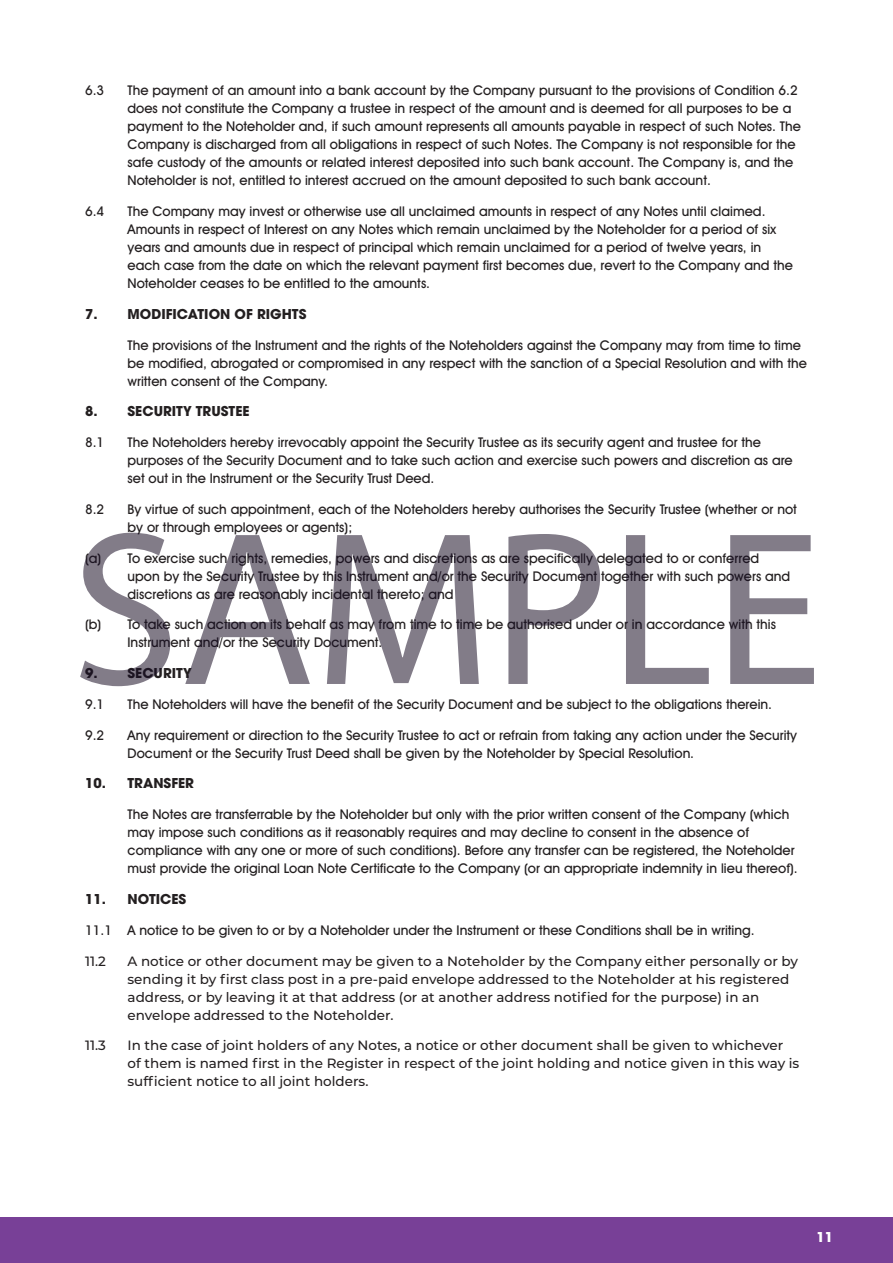
<style>
.page{position:relative;width:893px;height:1263px;background:#fff}
.page>*{position:absolute;margin:0;border:0;box-sizing:border-box;transform-origin:0 0}
.t1{font:500 13.5px/18px "Avant Garde IT Cby BT";color:#231f20}
.t2{font:500 13.5px/18px "Montserrat";color:#231f20}
.t3{font:700 13.5px "ITC Avant Garde Pro";color:#231f20}
.t4{font:700 13.5px "ITC Avant Garde Pro";color:#fff}
</style>
<div class="page">
<div style="left:0;top:1217px;width:893px;height:46px;background:#784097"></div>
<svg style="left:80px;top:533px;width:90px;height:153px"></svg>
<svg style="left:185px;top:535px;width:125px;height:149px"></svg>
<svg style="left:327px;top:535px;width:152px;height:149px"></svg>
<svg style="left:508px;top:534px;width:92px;height:150px"></svg>
<svg style="left:626px;top:535px;width:83px;height:149px"></svg>
<svg style="left:730px;top:535px;width:84px;height:149px"></svg>
<p class="t1" style="left:85px;top:81px;width:21px">6.3</p>
<p class="t1" style="left:128px;top:81px;width:675px">The payment of an amount into a bank account by the Company pursuant to the provisions of Condition 6.2 does not constitute the Company a trustee in respect of the amount and is deemed for all purposes to be a payment to the Noteholder and, if such amount represents all amounts payable in respect of such Notes. The Company is discharged from all obligations in respect of such Notes. The Company is not responsible for the safe custody of the amounts or related interest deposited into such bank account. The Company is, and the Noteholder is not, entitled to interest accrued on the amount deposited to such bank account.</p>
<p class="t1" style="left:85px;top:202px;width:21px">6.4</p>
<p class="t1" style="left:128px;top:202px;width:667px">The Company may invest or otherwise use all unclaimed amounts in respect of any Notes until claimed.<br>Amounts in respect of Interest on any Notes which remain unclaimed by the Noteholder for a period of six years and amounts due in respect of principal which remain unclaimed for a period of twelve years, in each case from the date on which the relevant payment first becomes due, revert to the Company and the Noteholder ceases to be entitled to the amounts.</p>
<p class="t3" style="left:85px;top:305px;width:223px">7. MODIFICATION OF RIGHTS</p>
<p class="t1" style="left:128px;top:336px;width:681px">The provisions of the Instrument and the rights of the Noteholders against the Company may from time to time be modified, abrogated or compromised in any respect with the sanction of a Special Resolution and with the written consent of the Company.</p>
<p class="t3" style="left:85px;top:402px;width:166px">8. SECURITY TRUSTEE</p>
<p class="t1" style="left:85px;top:433px;width:21px">8.1</p>
<p class="t1" style="left:128px;top:433px;width:667px">The Noteholders hereby irrevocably appoint the Security Trustee as its security agent and trustee for the purposes of the Security Document and to take such action and exercise such powers and discretion as are set out in the Instrument or the Security Trust Deed.</p>
<p class="t1" style="left:85px;top:500px;width:21px">8.2</p>
<p class="t1" style="left:128px;top:500px;width:671px">By virtue of such appointment, each of the Noteholders hereby authorises the Security Trustee (whether or not by or through employees or agents);</p>
<p class="t1" style="left:128px;top:549px;width:664px;text-indent:-43px">(a) To exercise such rights, remedies, powers and discretions as are specifically delegated to or conferred upon by the Security Trustee by this Instrument and/or the Security Document together with such powers and discretions as are reasonably incidental thereto; and</p>
<p class="t1" style="left:128px;top:615px;width:650px;text-indent:-43px">(b) To take such action on its behalf as may from time to time be authorised under or in accordance with this<br>Instrument and/or the Security Document.</p>
<p class="t3" style="left:85px;top:664px;width:108px">9. SECURITY</p>
<p class="t1" style="left:85px;top:695px;width:21px">9.1</p>
<p class="t1" style="left:128px;top:695px;width:646px">The Noteholders will have the benefit of the Security Document and be subject to the obligations therein.</p>
<p class="t1" style="left:85px;top:726px;width:21px">9.2</p>
<p class="t1" style="left:128px;top:726px;width:671px">Any requirement or direction to the Security Trustee to act or refrain from taking any action under the Security<br>Document or the Security Trust Deed shall be given by the Noteholder by Special Resolution.</p>
<p class="t3" style="left:85px;top:774px;width:111px">10. TRANSFER</p>
<p class="t1" style="left:128px;top:805px;width:672px">The Notes are transferrable by the Noteholder but only with the prior written consent of the Company (which may impose such conditions as it reasonably requires and may decline to consent in the absence of compliance with any one or more of such conditions). Before any transfer can be registered, the Noteholder must provide the original Loan Note Certificate to the Company (or an appropriate indemnity in lieu thereof).</p>
<p class="t3" style="left:85px;top:890px;width:103px">11. NOTICES</p>
<p class="t1" style="left:85px;top:921px;width:671px">11.1 A notice to be given to or by a Noteholder under the Instrument or these Conditions shall be in writing.</p>
<p class="t2" style="left:85px;top:951px;width:22px">11.2</p>
<p class="t2" style="left:128px;top:951px;width:672px">A notice or other document may be given to a Noteholder by the Company either personally or by sending it by first class post in a pre-paid envelope addressed to the Noteholder at his registered address, or by leaving it at that address (or at another address notified for the purpose) in an envelope addressed to the Noteholder.</p>
<p class="t2" style="left:85px;top:1036px;width:22px">11.3</p>
<p class="t2" style="left:128px;top:1036px;width:673px">In the case of joint holders of any Notes, a notice or other document shall be given to whichever of them is named first in the Register in respect of the joint holding and notice given in this way is sufficient notice to all joint holders.</p>
<p class="t4" style="left:817px;top:1228px;width:18px">11</p>
</div>
